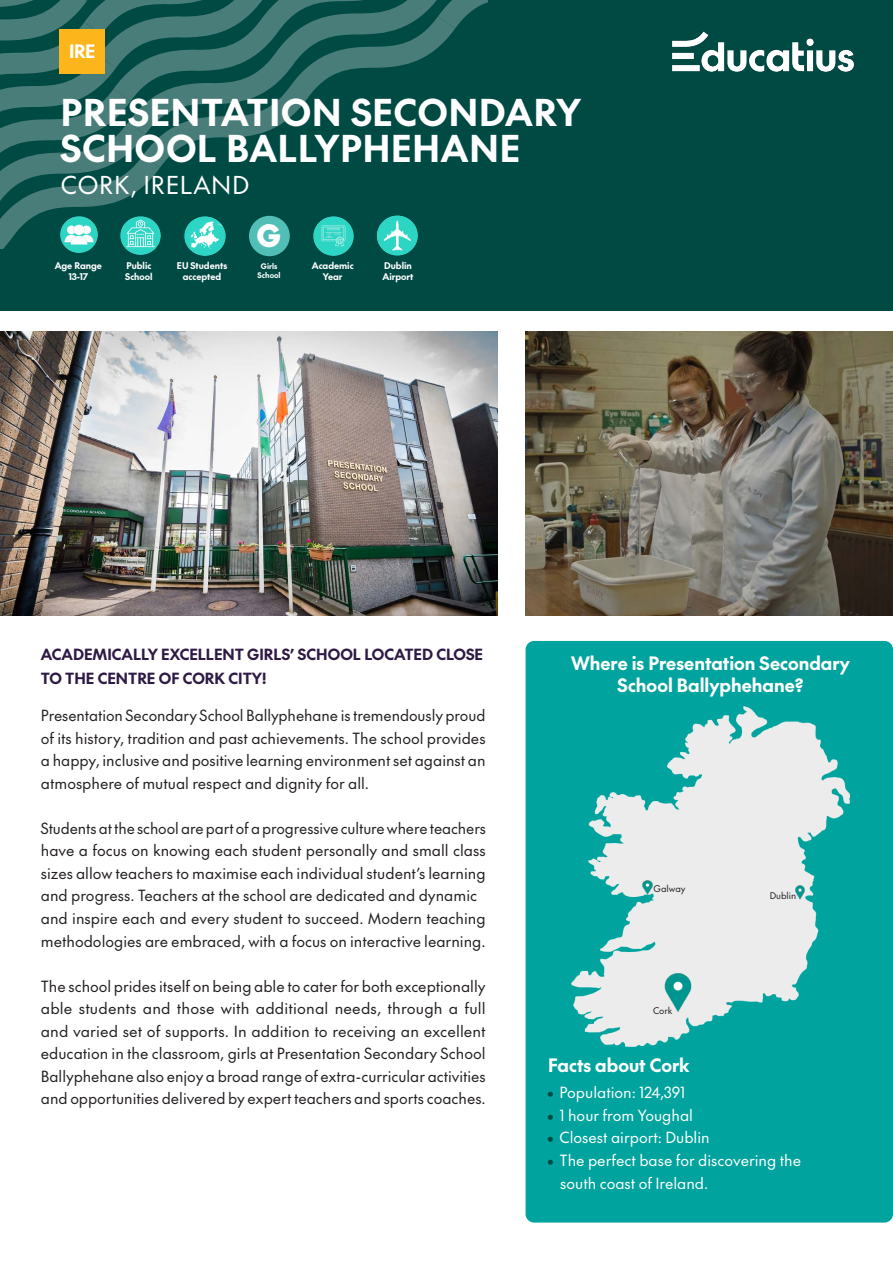
<style>
.page{position:relative;width:893px;height:1263px;background:#fff}
.page>*{position:absolute;margin:0;border:0;box-sizing:border-box;transform-origin:0 0}
.t1{font:700 36px/36px "The Future";letter-spacing:.025em;color:#fff}
.t2{font:900 30px "The Future";color:#fff}
.t3{font:24px "The Future";letter-spacing:.025em;color:#fff}
.t4{font:700 18px "The Future";color:#fff}
.t5{font:15px/22.5px "The Future";color:#231f20;text-align:justify}
.t6{font:15px "The Future";color:#fff}
.Small_title_2{font:700 15px/24px "The Future";color:#2e1a45}
.t7{font:700 9px "The Future";color:#fff}
.t8{font:9px "The Future";color:#231f20}
.t9{font:700 7.5px "The Future";color:#fff}
.s1{color:#004a44}
</style>
<div class="page">
<div style="left:0;top:0;width:893px;height:310px;background:#004a44"></div>
<svg style="left:0;top:0;width:487px;height:248px"></svg>
<img style="left:672px;top:31px;width:182px;height:41px">
<div style="left:526px;top:641px;width:367px;height:581px;background:#00a39d;border-radius:9px"></div>
<img style="left:526px;top:331px;width:367px;height:284px">
<img style="left:60px;top:215px;width:39px;height:38px">
<img style="left:120px;top:215px;width:42px;height:40px">
<img style="left:183px;top:215px;width:43px;height:41px">
<img style="left:312px;top:215px;width:42px;height:41px">
<img style="left:374px;top:206px;width:44px;height:50px">
<img style="left:0;top:332px;width:497px;height:283px">
<img style="left:571px;top:707px;width:278px;height:339px">
<img style="left:664px;top:973px;width:28px;height:39px">
<img style="left:795px;top:885px;width:10px;height:14px">
<svg style="left:643px;top:881px;width:9px;height:13px"></svg>
<div style="left:249px;top:216px;width:41px;height:40px;background:#51bfb6;border-radius:50%"></div>
<div style="left:60px;top:30px;width:45px;height:44px;background:#fcb61c"></div>
<p class="t4" style="left:69px;top:38px;width:28px">IRE</p>
<p class="t1" style="left:61px;top:94px;width:522px">PRESENTATION SECONDARY<br>SCHOOL BALLYPHEHANE</p>
<p class="t3" style="left:61px;top:168px;width:190px">CORK, IRELAND</p>
<p class="t7" style="left:55px;top:259px;width:49px">Age Range</p>
<p class="t7" style="left:68px;top:270px;width:21px">13-17</p>
<p class="t7" style="left:126px;top:259px;width:26px">Public</p>
<p class="t7" style="left:125px;top:270px;width:29px">School</p>
<p class="t7" style="left:177px;top:259px;width:52px">EU Students</p>
<p class="t7" style="left:183px;top:270px;width:40px">accepted</p>
<p class="t2" style="left:257px;top:214px;width:25px">G</p>
<p class="t9" style="left:261px;top:261px;width:18px">Girls</p>
<p class="t9" style="left:258px;top:270px;width:25px">School</p>
<p class="t7" style="left:312px;top:259px;width:43px">Academic</p>
<p class="t7" style="left:323px;top:270px;width:21px">Year</p>
<p class="t7" style="left:384px;top:259px;width:29px">Dublin</p>
<p class="t7" style="left:383px;top:270px;width:32px">Airport</p>
<p class="Small_title_2" style="left:41px;top:641px;width:444px">ACADEMICALLY EXCELLENT GIRLS’ SCHOOL LOCATED CLOSE<br>TO THE CENTRE OF CORK CITY!</p>
<p class="t5" style="left:41px;top:704px;width:446px">Presentation Secondary School Ballyphehane is tremendously proud of its history, tradition and past achievements. The school provides a happy, inclusive and positive learning environment set against an atmosphere of mutual respect and dignity for all.</p>
<p class="t5" style="left:41px;top:817px;width:447px">Students at the school are part of a progressive culture where teachers have a focus on knowing each student personally and small class sizes allow teachers to maximise each individual student’s learning and progress. Teachers at the school are dedicated and dynamic</p>
<p class="t5" style="left:41px;top:907px;width:446px">and inspire each and every student to succeed. Modern teaching methodologies are embraced, with a focus on interactive learning.</p>
<p class="t5" style="left:41px;top:974px;width:446px">The school prides itself on being able to cater for both exceptionally able students and those with additional needs, through a full and varied set of supports. In addition to receiving an excellent education in the classroom, girls at Presentation Secondary School Ballyphehane also enjoy a broad range of extra-curricular activities and opportunities delivered by expert teachers and sports coaches.</p>
<p class="t4" style="left:571px;top:650px;width:281px">Where is Presentation Secondary</p>
<p class="t4" style="left:618px;top:672px;width:187px">School Ballyphehane?</p>
<p class="t8" style="left:654px;top:882px;width:34px">Galway</p>
<p class="t8" style="left:653px;top:1004px;width:21px">Cork</p>
<p class="t4" style="left:548px;top:1052px;width:143px">Facts about Cork</p>
<p class="t8" style="left:770px;top:890px;width:28px">Dublin</p>
<p class="t6" style="left:547px;top:1082px;width:140px"><span class="s1">•</span> Population: 124,391</p>
<p class="t6" style="left:547px;top:1105px;width:148px"><span class="s1">•</span> 1 hour from Youghal</p>
<p class="t6" style="left:547px;top:1127px;width:164px"><span class="s1">•</span> Closest airport: Dublin</p>
<p class="t6" style="left:547px;top:1150px;width:256px"><span class="s1">•</span> The perfect base for discovering the</p>
<p class="t6" style="left:560px;top:1173px;width:150px">south coast of Ireland.</p>
</div>
